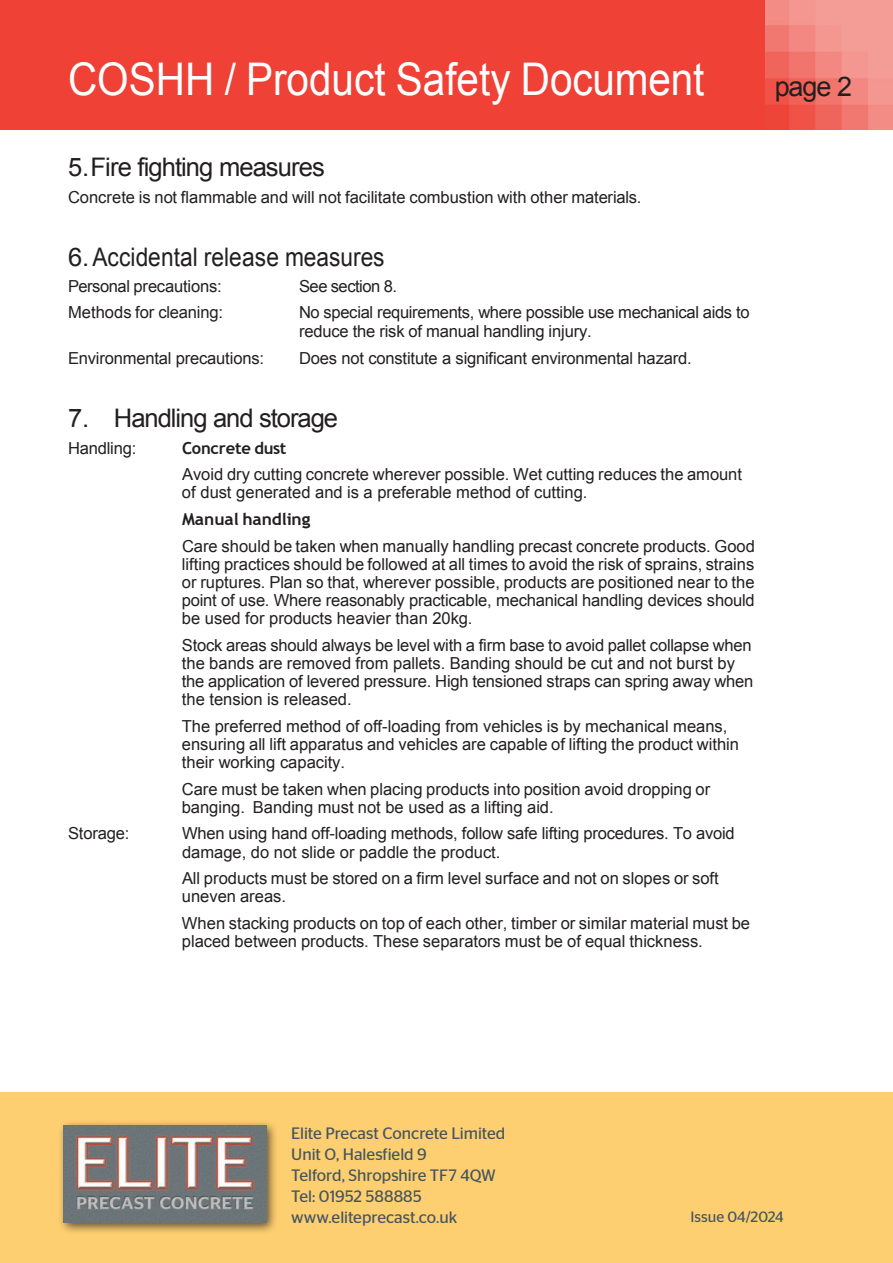
<style>
.page{position:relative;width:893px;height:1263px;background:#fff}
.page>*{position:absolute;margin:0;border:0;box-sizing:border-box;transform-origin:0 0}
.t1{font:45px "Arial";color:#fff;scale:.9 1}
.t2{font:27px "Arial";color:#231f20}
.t3{font:25.5px "Arial";letter-spacing:-.035em;color:#231f20}
.t4{font:25.5px "Arial";color:#231f20}
.t5{font:16.5px/18.1px "Arial";letter-spacing:-.005em;color:#231f20}
.t6{font:16.5px "Stag Sans";color:#45555f}
.t7{font:16.5px/21px "Arial";letter-spacing:-.005em;color:#45555f}
.t8{font:16.5px "Arial";letter-spacing:-.005em;color:#45555f;scale:.88 1}
.t9{font:16.5px "Arial";letter-spacing:-.03em;color:#231f20}
.t10{font:16.5px "Arial";letter-spacing:-.025em;color:#45555f}
.t11{font:15px "Stag Sans";color:#45555f}
.s1{font-family:"Trebuchet MS";font-weight:700}
</style>
<div class="page">
<div style="left:0;top:0;width:893px;height:129px;background:#ef4135"></div>
<img style="left:766px;top:0;width:127px;height:129px">
<div style="left:0;top:1093px;width:893px;height:170px;background:#fecf70"></div>
<div style="left:58px;top:1119px;width:221px;height:115px;background:#231f20;opacity:.75"></div>
<img style="left:64px;top:1125px;width:202px;height:97px">
<p class="t1" style="left:68px;top:49px;width:709px">COSHH / Product Safety Document</p>
<p class="t3" style="left:68px;top:150px;width:258px">5. Fire fighting measures</p>
<p class="t5" style="left:68px;top:188px;width:575px">Concrete is not flammable and will not facilitate combustion with other materials.</p>
<p class="t4" style="left:68px;top:240px;width:318px">6. Accidental release measures</p>
<p class="t5" style="left:68px;top:278px;width:155px">Personal precautions:</p>
<p class="t9" style="left:299px;top:276px;width:99px">See section 8.</p>
<p class="t5" style="left:68px;top:303px;width:156px">Methods for cleaning:</p>
<p class="t5" style="left:299px;top:303px;width:452px;line-height:18.8px">No special requirements, where possible use mechanical aids to reduce the risk of manual handling injury.</p>
<p class="t5" style="left:68px;top:349px;width:198px">Environmental precautions:</p>
<p class="t5" style="left:299px;top:349px;width:394px">Does not constitute a significant environmental hazard.</p>
<p class="t3" style="left:68px;top:401px;width:272px">7. Handling and storage</p>
<p class="t5" style="left:68px;top:439px;width:70px">Handling:</p>
<p class="t5" style="left:182px;top:435px;width:561px;line-height:26.4px"><span class="s1">Concrete dust<br></span>Avoid dry cutting concrete wherever possible. Wet cutting reduces the amount</p>
<p class="t5" style="left:182px;top:479px;width:574px;line-height:26.7px">of dust generated and is a preferable method of cutting.<br><span class="s1">Manual handling<br></span>Care should be taken when manually handling precast concrete products. Good</p>
<p class="t5" style="left:182px;top:555px;width:574px;text-align:justify">lifting practices should be followed at all times to avoid the risk of sprains, strains or ruptures. Plan so that, wherever possible, products are positioned near to the point of use. Where reasonably practicable, mechanical handling devices should be used for products heavier than 20kg.</p>
<p class="t5" style="left:182px;top:636px;width:573px">Stock areas should always be level with a firm base to avoid pallet collapse when the bands are removed from pallets. Banding should be cut and not burst by the application of levered pressure. High tensioned straps can spring away when the tension is released.</p>
<p class="t5" style="left:182px;top:717px;width:559px">The preferred method of off-loading from vehicles is by mechanical means, ensuring all lift apparatus and vehicles are capable of lifting the product within their working capacity.</p>
<p class="t5" style="left:182px;top:780px;width:530px">Care must be taken when placing products into position avoid dropping or banging. Banding must not be used as a lifting aid.</p>
<p class="t5" style="left:68px;top:825px;width:63px">Storage:</p>
<p class="t5" style="left:182px;top:825px;width:554px">When using hand off-loading methods, follow safe lifting procedures. To avoid damage, do not slide or paddle the product.</p>
<p class="t5" style="left:182px;top:869px;width:538px">All products must be stored on a firm level surface and not on slopes or soft uneven areas.</p>
<p class="t5" style="left:182px;top:914px;width:570px">When stacking products on top of each other, timber or similar material must be placed between products. These separators must be of equal thickness.</p>
<p class="t2" style="left:775px;top:68px;width:79px">page 2</p>
<p class="t6" style="left:291px;top:1124px;width:216px">Elite Precast Concrete Limited</p>
<p class="t6" style="left:291px;top:1145px;width:137px">Unit O, Halesfield 9</p>
<p class="t6" style="left:291px;top:1166px;width:206px">Telford, Shropshire TF7 4QW</p>
<p class="t6" style="left:291px;top:1187px;width:132px">Tel: 01952 588885</p>
<p class="t6" style="left:291px;top:1208px;width:167px">www.eliteprecast.co.uk</p>
<p class="t11" style="left:690px;top:1208px;width:95px">Issue 04/2024</p>
<p class="t7" style="left:395px;top:1123px;width:11px">o</p>
<p class="t7" style="left:485px;top:1123px;width:20px">ed</p>
<p class="t7" style="left:338px;top:1144px;width:97px">, Halesfield 9 ,</p>
<p class="t10" style="left:389px;top:1165px;width:107px">shire TF7 4QW</p>
<p class="t7" style="left:301px;top:1186px;width:83px">el: 01952 5</p>
<p class="t7" style="left:411px;top:1186px;width:20px">85</p>
<p class="t7" style="left:326px;top:1207px;width:6px">.</p>
<p class="t7" style="left:369px;top:1207px;width:50px">reca .</p>
<p class="t8" style="left:690px;top:1206px;width:114px">Issue 04/2024</p>
</div>
